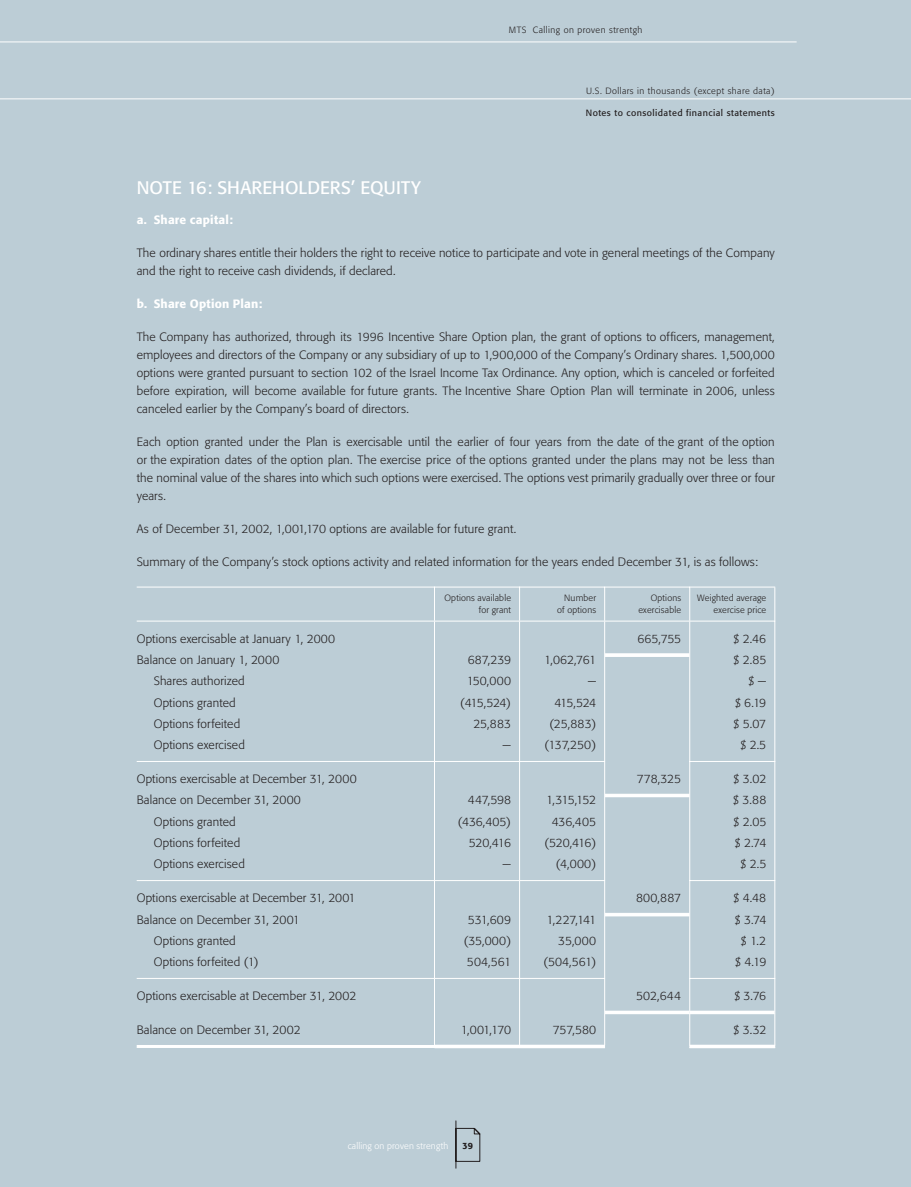
<style>
.page{position:relative;width:911px;height:1187px;background:#fff}
.page>*{position:absolute;margin:0;border:0;box-sizing:border-box;transform-origin:0 0}
.t1{font:18px "Formata";color:#fff}
.t2{font:300 12px/18px "Formata";letter-spacing:.01em;color:#231f20;text-align:justify}
.t3{font:500 12px "Formata";letter-spacing:.015em;color:#fff}
.t4{font:300 9px/12px "Formata";letter-spacing:.025em;color:#231f20;text-align:right}
.t5{font:300 9px "Formata";letter-spacing:.05em;color:#231f20}
.t6{font:9px "Formata";letter-spacing:.05em;color:#231f20}
.t7{font:300 9px "Formata";letter-spacing:.02em;color:#fff}
.t8{font:500 9px "Formata";color:#231f20}
</style>
<div class="page">
<div style="left:0;top:0;width:910px;height:1186px;background:#bccdd6"></div>
<hr style="left:0;top:98px;width:910px;height:1px;background:#fff">
<hr style="left:0;top:42px;width:796px;height:1px;background:#fff">
<svg style="left:455px;top:1120px;width:25px;height:48px"></svg>
<hr style="left:434px;top:586px;width:1px;height:34px;background:#fff">
<hr style="left:519px;top:586px;width:1px;height:34px;background:#fff">
<hr style="left:604px;top:586px;width:1px;height:34px;background:#fff">
<hr style="left:689px;top:586px;width:1px;height:34px;background:#fff">
<hr style="left:774px;top:587px;width:1px;height:33px;background:#fff">
<svg style="left:434px;top:621px;width:1px;height:424px"></svg>
<svg style="left:519px;top:621px;width:1px;height:424px"></svg>
<hr style="left:137px;top:586px;width:297px;height:1px;background:#fff">
<hr style="left:435px;top:586px;width:84px;height:1px;background:#fff">
<hr style="left:520px;top:586px;width:84px;height:1px;background:#fff">
<hr style="left:605px;top:586px;width:84px;height:1px;background:#fff">
<hr style="left:690px;top:586px;width:85px;height:1px;background:#fff">
<hr style="left:137px;top:620px;width:638px;height:1px;background:#fff">
<hr style="left:605px;top:653px;width:84px;height:3px;background:#fff">
<hr style="left:605px;top:656px;width:84px;height:1px;background:#fff">
<hr style="left:137px;top:761px;width:468px;height:1px;background:#fff">
<hr style="left:689px;top:761px;width:86px;height:1px;background:#fff">
<hr style="left:605px;top:794px;width:84px;height:3px;background:#fff">
<hr style="left:137px;top:880px;width:468px;height:1px;background:#fff">
<hr style="left:689px;top:880px;width:86px;height:1px;background:#fff">
<hr style="left:605px;top:913px;width:84px;height:3px;background:#fff">
<hr style="left:137px;top:978px;width:468px;height:1px;background:#fff">
<svg style="left:604px;top:621px;width:1px;height:424px"></svg>
<hr style="left:689px;top:978px;width:86px;height:1px;background:#fff">
<svg style="left:689px;top:621px;width:1px;height:424px"></svg>
<svg style="left:774px;top:620px;width:1px;height:425px"></svg>
<hr style="left:605px;top:1011px;width:84px;height:3px;background:#fff">
<hr style="left:689px;top:1011px;width:85px;height:3px;background:#fff">
<hr style="left:137px;top:1045px;width:468px;height:3px;background:#fff">
<hr style="left:689px;top:1045px;width:86px;height:3px;background:#fff">
<p class="t5" style="left:509px;top:26px;width:135px">MTS Calling on proven strentgh</p>
<p class="t5" style="left:586px;top:87px;width:190px">U.S. Dollars in thousands (except share data)</p>
<p class="t6" style="left:586px;top:108px;width:190px">Notes to consolidated financial statements</p>
<h1 class="t1" style="left:137px;top:179px;width:286px">NOTE 16: SHAREHOLDERS’ EQUITY</h1>
<p class="t3" style="left:137px;top:215px;width:98px">a. Share capital:</p>
<p class="t2" style="left:137px;top:245px;width:639px">The ordinary shares entitle their holders the right to receive notice to participate and vote in general meetings of the Company and the right to receive cash dividends, if declared.</p>
<p class="t3" style="left:137px;top:298px;width:127px">b. Share Option Plan:</p>
<p class="t2" style="left:137px;top:329px;width:639px">The Company has authorized, through its 1996 Incentive Share Option plan, the grant of options to officers, management, employees and directors of the Company or any subsidiary of up to 1,900,000 of the Company’s Ordinary shares. 1,500,000 options were granted pursuant to section 102 of the Israel Income Tax Ordinance. Any option, which is canceled or forfeited before expiration, will become available for future grants. The Incentive Share Option Plan will terminate in 2006, unless canceled earlier by the Company’s board of directors.</p>
<p class="t2" style="left:137px;top:433px;width:639px">Each option granted under the Plan is exercisable until the earlier of four years from the date of the grant of the option or the expiration dates of the option plan. The exercise price of the options granted under the plans may not be less than the nominal value of the shares into which such options were exercised. The options vest primarily gradually over three or four years.</p>
<p class="t2" style="left:137px;top:520px;width:381px">As of December 31, 2002, 1,001,170 options are available for future grant.</p>
<p class="t2" style="left:137px;top:553px;width:623px">Summary of the Company’s stock options activity and related information for the years ended December 31, is as follows:</p>
<p class="t4" style="left:444px;top:593px;width:68px">Options available for grant</p>
<p class="t4" style="left:557px;top:593px;width:40px">Number of options</p>
<p class="t4" style="left:638px;top:593px;width:44px">Options exercisable</p>
<p class="t4" style="left:697px;top:593px;width:71px">Weighted average exercise price</p>
<p class="t2" style="left:137px;top:630px;width:200px">Options exercisable at January 1, 2000</p>
<p class="t2" style="left:637px;top:630px;width:45px">665,755</p>
<p class="t2" style="left:733px;top:630px;width:34px">$ 2.46</p>
<p class="t2" style="left:137px;top:651px;width:144px">Balance on January 1, 2000</p>
<p class="t2" style="left:468px;top:651px;width:45px">687,239</p>
<p class="t2" style="left:544px;top:651px;width:53px">1,062,761</p>
<p class="t2" style="left:733px;top:651px;width:34px">$ 2.85</p>
<p class="t2" style="left:154px;top:673px;width:93px">Shares authorized</p>
<p class="t2" style="left:466px;top:673px;width:46px">150,000</p>
<p class="t2" style="left:587px;top:673px;width:10px">—</p>
<p class="t2" style="left:748px;top:673px;width:19px">$ —</p>
<p class="t2" style="left:154px;top:694px;width:83px">Options granted</p>
<p class="t2" style="left:460px;top:694px;width:52px">(415,524)</p>
<p class="t2" style="left:554px;top:694px;width:43px">415,524</p>
<p class="t2" style="left:735px;top:694px;width:33px">$ 6.19</p>
<p class="t2" style="left:154px;top:715px;width:88px">Options forfeited</p>
<p class="t2" style="left:473px;top:715px;width:39px">25,883</p>
<p class="t2" style="left:549px;top:715px;width:48px">(25,883)</p>
<p class="t2" style="left:733px;top:715px;width:34px">$ 5.07</p>
<p class="t2" style="left:154px;top:737px;width:93px">Options exercised</p>
<p class="t2" style="left:502px;top:737px;width:10px">—</p>
<p class="t2" style="left:544px;top:737px;width:53px">(137,250)</p>
<p class="t2" style="left:740px;top:737px;width:27px">$ 2.5</p>
<p class="t2" style="left:137px;top:771px;width:221px">Options exercisable at December 31, 2000</p>
<p class="t2" style="left:636px;top:771px;width:46px">778,325</p>
<p class="t2" style="left:733px;top:771px;width:34px">$ 3.02</p>
<p class="t2" style="left:137px;top:792px;width:166px">Balance on December 31, 2000</p>
<p class="t2" style="left:468px;top:792px;width:45px">447,598</p>
<p class="t2" style="left:546px;top:792px;width:51px">1,315,152</p>
<p class="t2" style="left:733px;top:792px;width:35px">$ 3.88</p>
<p class="t2" style="left:154px;top:813px;width:83px">Options granted</p>
<p class="t2" style="left:458px;top:813px;width:55px">(436,405)</p>
<p class="t2" style="left:552px;top:813px;width:46px">436,405</p>
<p class="t2" style="left:733px;top:813px;width:34px">$ 2.05</p>
<p class="t2" style="left:154px;top:834px;width:88px">Options forfeited</p>
<p class="t2" style="left:469px;top:834px;width:44px">520,416</p>
<p class="t2" style="left:544px;top:834px;width:53px">(520,416)</p>
<p class="t2" style="left:734px;top:834px;width:33px">$ 2.74</p>
<p class="t2" style="left:154px;top:856px;width:93px">Options exercised</p>
<p class="t2" style="left:502px;top:856px;width:10px">—</p>
<p class="t2" style="left:555px;top:856px;width:42px">(4,000)</p>
<p class="t2" style="left:740px;top:856px;width:27px">$ 2.5</p>
<p class="t2" style="left:137px;top:890px;width:220px">Options exercisable at December 31, 2001</p>
<p class="t2" style="left:636px;top:890px;width:47px">800,887</p>
<p class="t2" style="left:733px;top:890px;width:34px">$ 4.48</p>
<p class="t2" style="left:137px;top:911px;width:165px">Balance on December 31, 2001</p>
<p class="t2" style="left:468px;top:911px;width:45px">531,609</p>
<p class="t2" style="left:546px;top:911px;width:51px">1,227,141</p>
<p class="t2" style="left:734px;top:911px;width:33px">$ 3.74</p>
<p class="t2" style="left:154px;top:932px;width:83px">Options granted</p>
<p class="t2" style="left:464px;top:932px;width:49px">(35,000)</p>
<p class="t2" style="left:558px;top:932px;width:39px">35,000</p>
<p class="t2" style="left:741px;top:932px;width:27px">$ 1.2</p>
<p class="t2" style="left:154px;top:953px;width:106px">Options forfeited (1)</p>
<p class="t2" style="left:467px;top:953px;width:46px">504,561</p>
<p class="t2" style="left:543px;top:953px;width:54px">(504,561)</p>
<p class="t2" style="left:735px;top:953px;width:33px">$ 4.19</p>
<p class="t2" style="left:137px;top:987px;width:221px">Options exercisable at December 31, 2002</p>
<p class="t2" style="left:636px;top:987px;width:46px">502,644</p>
<p class="t2" style="left:734px;top:987px;width:33px">$ 3.76</p>
<p class="t2" style="left:137px;top:1021px;width:165px">Balance on December 31, 2002</p>
<p class="t2" style="left:461px;top:1021px;width:52px">1,001,170</p>
<p class="t2" style="left:553px;top:1021px;width:45px">757,580</p>
<p class="t2" style="left:733px;top:1021px;width:34px">$ 3.32</p>
<p class="t7" style="left:347px;top:1141px;width:102px">calling on proven strength</p>
<p class="t8" style="left:462px;top:1141px;width:12px">39</p>
</div>
